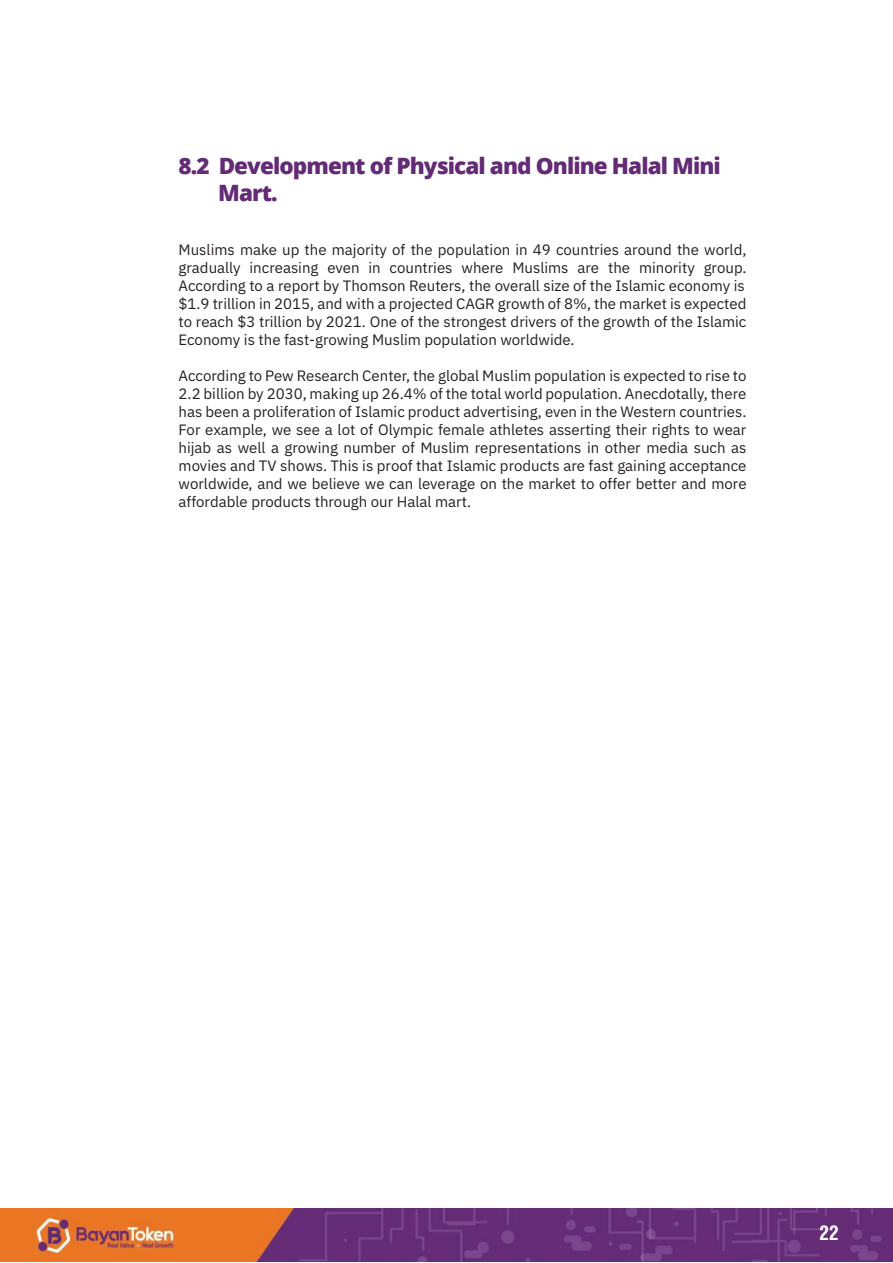
<style>
.page{position:relative;width:893px;height:1263px;background:#fff}
.page>*{position:absolute;margin:0;border:0;box-sizing:border-box;transform-origin:0 0}
.t1{font:800 22.5px/27px "Open Sans";letter-spacing:-.04em;color:#632a75}
.t2{font:700 condensed 19.5px "Helvetica LT Std";color:#fff}
.t3{font:15px/18px "IBM Plex Sans";color:#241f1f;text-align:justify}
</style>
<div class="page">
<img style="left:0;top:1209px;width:893px;height:53px">
<h1 class="t1" style="left:218px;top:151px;width:504px;text-indent:-40px">8.2 Development of Physical and Online Halal Mini<br>Mart.</h1>
<p class="t3" style="left:179px;top:240px;width:569px">Muslims make up the majority of the population in 49 countries around the world, gradually increasing even in countries where Muslims are the minority group.<br>According to a report by Thomson Reuters, the overall size of the Islamic economy is $1.9 trillion in 2015, and with a projected CAGR growth of 8%, the market is expected to reach $3 trillion by 2021. One of the strongest drivers of the growth of the Islamic Economy is the fast-growing Muslim population worldwide.</p>
<p class="t3" style="left:179px;top:366px;width:569px">According to Pew Research Center, the global Muslim population is expected to rise to 2.2 billion by 2030, making up 26.4% of the total world population. Anecdotally, there has been a proliferation of Islamic product advertising, even in the Western countries.<br>For example, we see a lot of Olympic female athletes asserting their rights to wear hijab as well a growing number of Muslim representations in other media such as movies and TV shows. This is proof that Islamic products are fast gaining acceptance worldwide, and we believe we can leverage on the market to offer better and more affordable products through our Halal mart.</p>
<h2 class="t2" style="left:819px;top:1221px;width:21px">22</h2>
</div>
